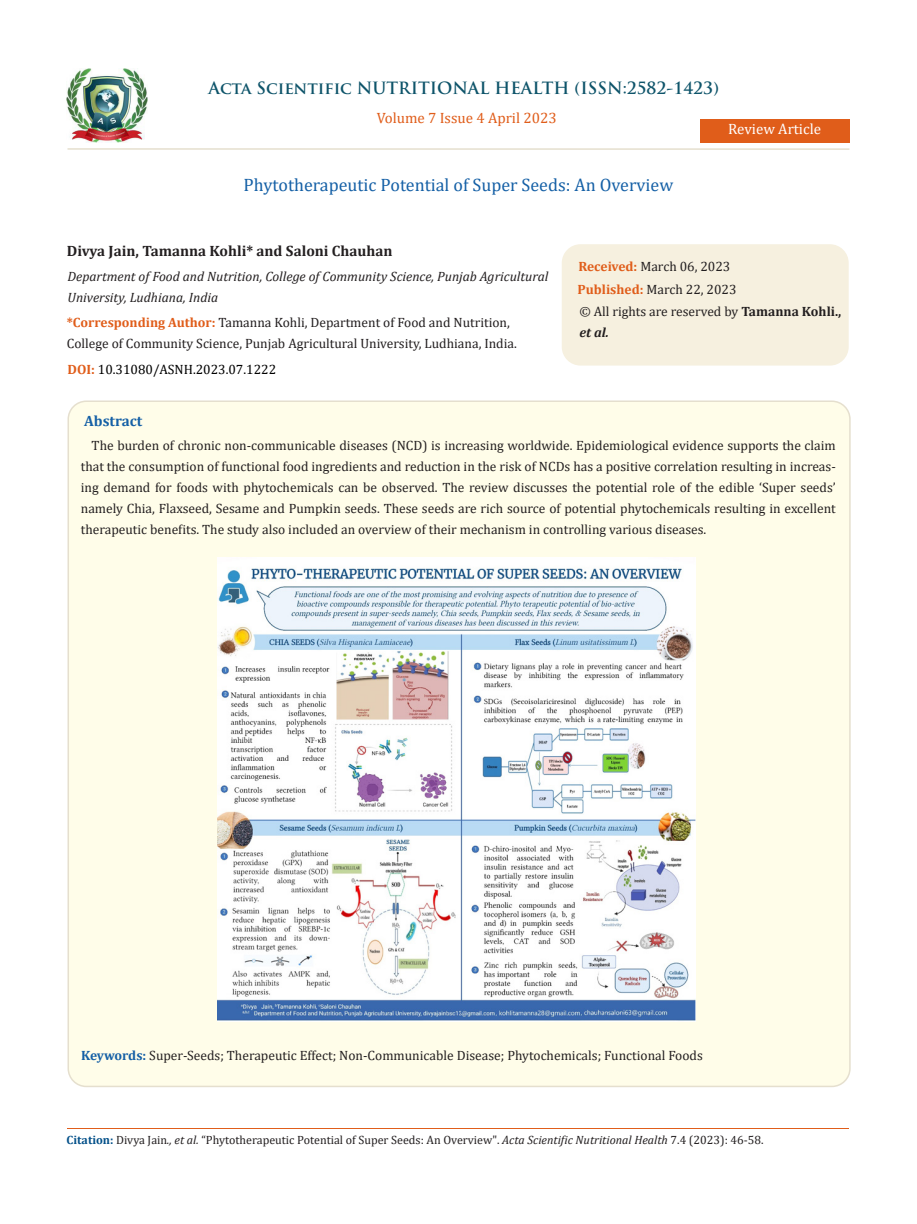
<style>
.page{position:relative;width:917px;height:1224px;background:#fff}
.page>*{position:absolute;margin:0;border:0;box-sizing:border-box;transform-origin:0 0}
.t1{font:18px "Cambria";color:#1560a6}
.t2{font:700 16.5px "Trajan Pro";color:#0e546a}
._10-OS-Abstract{font:700 15px "Cambria";color:#231f20}
.t3{font:15px "Cambria";color:#e05d1a}
.t4{font:15px "Cambria";color:#fff}
.t5{font:700 15px "Cambria";color:#1560a6}
.t6{font:13.5px/21px "Cambria";color:#231f20}
._10-OS-Abstract-2{font:italic 13.5px/21px "Cambria";color:#231f20}
.t7{font:13.5px "Cambria";color:#000}
.t8{font:12px "Cambria";color:#231f20}
.s1{font-weight:700;color:#e05d1a}
.s2{font-weight:700}
.s3{font-weight:700;font-style:italic}
.s4{font-weight:700;color:#1560a6}
.s5{font-weight:700;color:#035089}
.s6{font-style:italic}
</style>
<div class="page">
<img style="left:67px;top:68px;width:80px;height:74px">
<div style="left:699px;top:119px;width:150px;height:23px;background:#e05d1a"></div>
<div style="left:562px;top:245px;width:285px;height:120px;background:#f6f0df;border-radius:18px"></div>
<div style="left:561px;top:244px;width:287px;height:122px;border:2px solid #f6f0df;border-radius:18px"></div>
<div style="left:68px;top:401px;width:781px;height:685px;background:#fffde9;border-radius:18px"></div>
<img style="left:218px;top:557px;width:478px;height:465px">
<hr style="left:67px;top:1129px;width:781px;height:1px;background:#e05d1a">
<hr style="left:67px;top:148px;width:782px;height:2px;background:#e5dfce">
<p class="t2" style="left:208px;top:77px;width:512px">Acta Scientific NUTRITIONAL HEALTH (ISSN:2582-1423)</p>
<p class="t3" style="left:376px;top:109px;width:182px">Volume 7 Issue 4 April 2023</p>
<p class="t4" style="left:728px;top:120px;width:94px">Review Article</p>
<p class="t1" style="left:244px;top:175px;width:431px">Phytotherapeutic Potential of Super Seeds: An Overview</p>
<p class="_10-OS-Abstract" style="left:67px;top:241px;width:327px">Divya Jain, Tamanna Kohli* and Saloni Chauhan</p>
<p class="_10-OS-Abstract-2" style="left:67px;top:265px;width:482px">Department of Food and Nutrition, College of Community Science, Punjab Agricultural<br>University, Ludhiana, India</p>
<p class="t6" style="left:67px;top:312px;width:451px"><span class="s1">*Corresponding Author:</span> Tamanna Kohli, Department of Food and Nutrition,<br>College of Community Science, Punjab Agricultural University, Ludhiana, India.</p>
<p class="t7" style="left:67px;top:361px;width:210px"><span class="s1">DOI:</span> 10.31080/ASNH.2023.07.1222</p>
<p class="t6" style="left:578px;top:256px;width:153px"><span class="s1">Received:</span> March 06, 2023</p>
<p class="t6" style="left:577px;top:279px;width:160px"><span class="s1">Published:</span> March 22, 2023</p>
<p class="t6" style="left:579px;top:301px;width:263px">© All rights are reserved by <span class="s2">Tamanna Kohli., </span><span class="s3">et al.</span></p>
<p class="t5" style="left:84px;top:411px;width:60px">Abstract</p>
<p class="t6" style="left:81px;top:435px;width:756px;text-align:justify;text-indent:11px">The burden of chronic non-communicable diseases (NCD) is increasing worldwide. Epidemiological evidence supports the claim that the consumption of functional food ingredients and reduction in the risk of NCDs has a positive correlation resulting in increas&shy;ing demand for foods with phytochemicals can be observed. The review discusses the potential role of the edible ‘Super seeds’ namely Chia, Flaxseed, Sesame and Pumpkin seeds. These seeds are rich source of potential phytochemicals resulting in excellent therapeutic benefits. The study also included an overview of their mechanism in controlling various diseases.</p>
<p class="t6" style="left:81px;top:1045px;width:623px"><span class="s4">Keywords:</span> Super-Seeds; Therapeutic Effect; Non-Communicable Disease; Phytochemicals; Functional Foods</p>
<p class="t8" style="left:67px;top:1133px;width:698px"><span class="s5">Citation:</span> Divya Jain<span class="s6">., et al.</span> “Phytotherapeutic Potential of Super Seeds: An Overview". <span class="s6">Acta Scientific Nutritional Health</span> 7.4 (2023): 46-58.</p>
</div>
